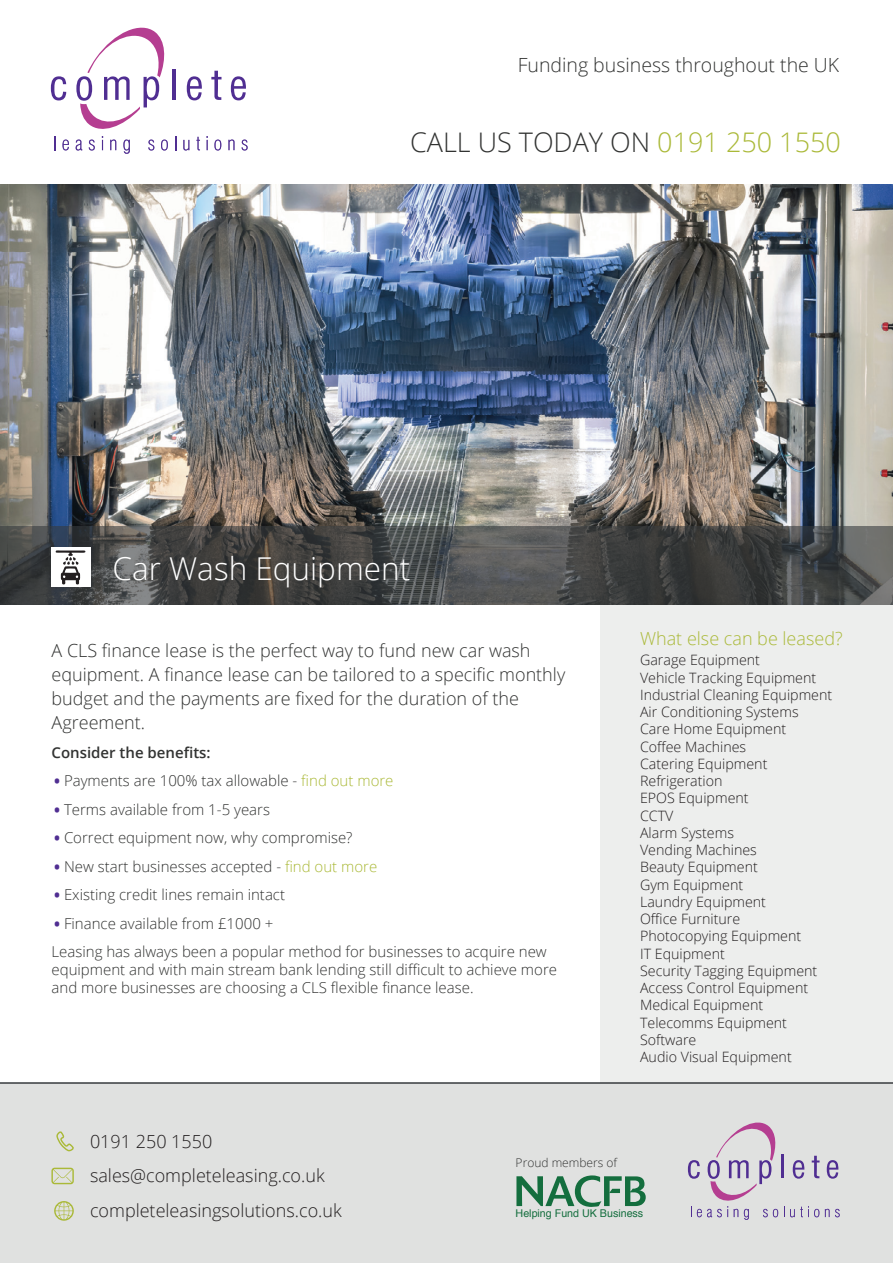
<style>
.page{position:relative;width:893px;height:1263px;background:#fff}
.page>*{position:absolute;margin:0;border:0;box-sizing:border-box;transform-origin:0 0}
.t1{font:300 31.5px "Open Sans";color:#fff}
.t2{font:300 27px "Open Sans";color:#323332}
.t3{font:300 19.5px "Open Sans";color:#323332}
.t4{font:300 18px/24px "Open Sans";color:#323332}
.t5{font:300 18px/34.5px "Open Sans";color:#231f20}
.t6{font:300 18px "Open Sans";color:#aab938}
.t7{font:300 15px/28.5px "Open Sans";color:#323332}
.t8{font:600 15px "Open Sans";color:#323332}
.t9{font:300 14.25px/17.2px "Open Sans";color:#231f20}
.t10{font:300 12px "Open Sans";color:#323332}
.t11{font:10.65px "Helvetica";color:#146e3e}
.s1{color:#aab938}
.s2{font-size:30px;color:#502e92}
</style>
<div class="page">
<img style="left:0;top:184px;width:893px;height:343px">
<div style="left:600px;top:605px;width:293px;height:503px;background:#edeeed"></div>
<svg style="left:0;top:527px;width:893px;height:78px"></svg>
<div style="left:0;top:1083px;width:893px;height:180px;background:#e0e1e0"></div>
<hr style="left:0;top:1082px;width:893px;height:2px;background:#373b3e">
<svg style="left:55px;top:136px;width:1px;height:14px"></svg>
<svg style="left:62px;top:140px;width:7px;height:10px"></svg>
<svg style="left:175px;top:136px;width:1px;height:14px"></svg>
<svg style="left:183px;top:140px;width:6px;height:11px"></svg>
<svg style="left:196px;top:137px;width:4px;height:13px"></svg>
<svg style="left:207px;top:136px;width:1px;height:14px"></svg>
<svg style="left:214px;top:140px;width:7px;height:11px"></svg>
<svg style="left:228px;top:140px;width:7px;height:10px"></svg>
<svg style="left:242px;top:140px;width:6px;height:11px"></svg>
<svg style="left:51px;top:76px;width:15px;height:24px"></svg>
<svg style="left:76px;top:27px;width:92px;height:127px"></svg>
<hr style="left:172px;top:69px;width:3px;height:31px;background:#502e92">
<svg style="left:187px;top:76px;width:15px;height:24px"></svg>
<svg style="left:211px;top:71px;width:10px;height:29px"></svg>
<svg style="left:231px;top:76px;width:15px;height:24px"></svg>
<svg style="left:56px;top:1131px;width:18px;height:20px"></svg>
<svg style="left:54px;top:1201px;width:20px;height:20px"></svg>
<svg style="left:51px;top:1168px;width:23px;height:16px"></svg>
<svg style="left:784px;top:1206px;width:35px;height:11px"></svg>
<svg style="left:825px;top:1209px;width:15px;height:8px"></svg>
<svg style="left:688px;top:1122px;width:90px;height:98px"></svg>
<hr style="left:781px;top:1154px;width:3px;height:24px;background:#502e92">
<svg style="left:793px;top:1160px;width:11px;height:19px"></svg>
<svg style="left:812px;top:1156px;width:7px;height:22px"></svg>
<svg style="left:827px;top:1160px;width:11px;height:19px"></svg>
<div style="left:51px;top:547px;width:39px;height:39px;background:#fff"></div>
<svg style="left:516px;top:1175px;width:130px;height:32px"></svg>
<svg style="left:55px;top:550px;width:31px;height:35px"></svg>
<h3 class="t3" style="left:518px;top:52px;width:323px">Funding business throughout the UK</h3>
<h2 class="t2" style="left:410px;top:124px;width:432px">CALL US TODAY ON <span class="s1">0191 250 1550</span></h2>
<h1 class="t1" style="left:112px;top:547px;width:299px">Car Wash Equipment</h1>
<p class="t4" style="left:52px;top:638px;width:515px">A CLS finance lease is the perfect way to fund new car wash equipment. A finance lease can be tailored to a specific monthly budget and the payments are fixed for the duration of the Agreement.</p>
<p class="t8" style="left:52px;top:742px;width:161px">Consider the benefits:</p>
<p class="t7" style="left:52px;top:766px;width:343px"><span class="s2">•</span> Payments are 100% tax allowable - <span class="s1">find out more</span></p>
<p class="t7" style="left:52px;top:795px;width:220px"><span class="s2">•</span> Terms available from 1-5 years</p>
<p class="t7" style="left:52px;top:823px;width:303px"><span class="s2">•</span> Correct equipment now, why compromise?</p>
<p class="t7" style="left:52px;top:852px;width:327px"><span class="s2">•</span> New start businesses accepted - <span class="s1">find out more</span></p>
<p class="t7" style="left:52px;top:880px;width:235px"><span class="s2">•</span> Existing credit lines remain intact</p>
<p class="t7" style="left:52px;top:909px;width:497px"><span class="s2">•</span> Finance available from £1000 +<br>Leasing has always been a popular method for businesses to acquire new</p>
<p class="t7" style="left:52px;top:960px;width:507px;line-height:18px">equipment and with main stream bank lending still difficult to achieve more and more businesses are choosing a CLS flexible finance lease.</p>
<p class="t6" style="left:640px;top:626px;width:204px">What else can be leased?</p>
<p class="t9" style="left:640px;top:651px;width:194px">Garage Equipment<br>Vehicle Tracking Equipment<br>Industrial Cleaning Equipment<br>Air Conditioning Systems<br>Care Home Equipment<br>Coffee Machines<br>Catering Equipment<br>Refrigeration<br>EPOS Equipment<br>CCTV<br>Alarm Systems<br>Vending Machines<br>Beauty Equipment<br>Gym Equipment<br>Laundry Equipment<br>Office Furniture<br>Photocopying Equipment<br>IT Equipment<br>Security Tagging Equipment<br>Access Control Equipment<br>Medical Equipment<br>Telecomms Equipment<br>Software<br>Audio Visual Equipment</p>
<p class="t5" style="left:90px;top:1123px;width:253px">0191 250 1550 sales@completeleasing.co.uk completeleasingsolutions.co.uk</p>
<p class="t10" style="left:516px;top:1155px;width:103px">Proud members of</p>
<p class="t11" style="left:516px;top:1205px;width:129px">Helping Fund UK Business</p>
</div>
